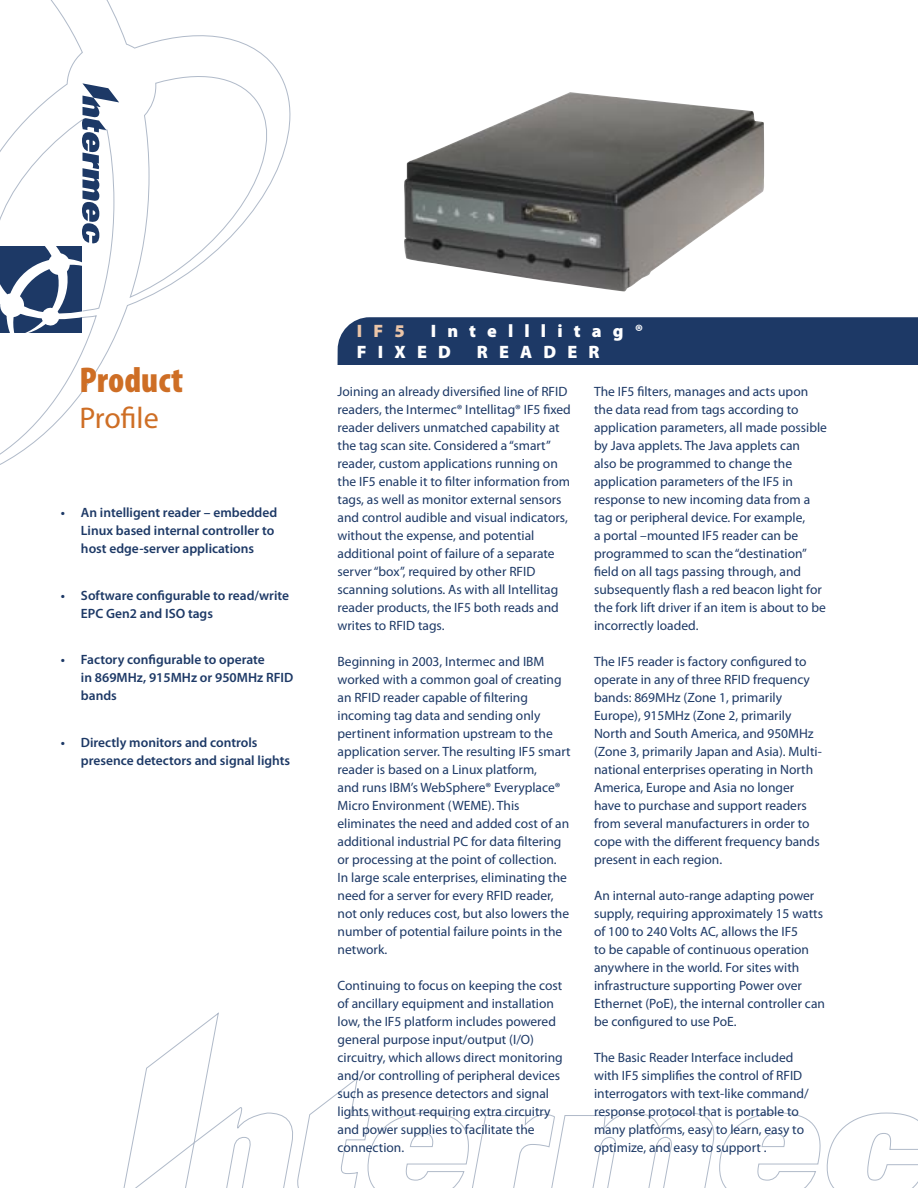
<style>
.page{position:relative;width:918px;height:1188px;background:#fff}
.page>*{position:absolute;margin:0;border:0;box-sizing:border-box;transform-origin:0 0}
.t1{font:900 condensed 36px "Myriad Pro";color:#ce6e25}
.t2{font:30px "Myriad Pro";letter-spacing:-.005em;color:#ce6e25}
.t3{font:900 18px "Myriad Pro";letter-spacing:.62em;color:#fff}
.t4{font:900 18px "Myriad Pro";color:#ebc5a8}
.Profile_body_paragraph{font:13.5px/18px "Myriad Pro";color:#1d3966}
.Profile_bullet_paragraph{font:600 13.5px/18px "Myriad Pro";color:#1d3966}
</style>
<div class="page">
<svg style="left:0;top:0;width:290px;height:465px"></svg>
<svg style="left:0;top:83px;width:119px;height:249px"></svg>
<div style="left:338px;top:317px;width:580px;height:47px;background:#1d3966"></div>
<svg style="left:123px;top:1013px;width:795px;height:175px"></svg>
<img style="left:404px;top:92px;width:361px;height:200px">
<p class="t1" style="left:80px;top:359px;width:105px">Product</p>
<p class="t2" style="left:80px;top:401px;width:81px">Profile</p>
<p class="Profile_bullet_paragraph" style="left:81px;top:504px;width:198px;text-indent:-20px">• An intelligent reader – embedded<br>Linux based internal controller to host edge-server applications</p>
<p class="Profile_bullet_paragraph" style="left:81px;top:586px;width:210px;text-indent:-20px">• Software configurable to read/write<br>EPC Gen2 and ISO tags</p>
<p class="Profile_bullet_paragraph" style="left:81px;top:651px;width:214px;text-indent:-20px">• Factory configurable to operate<br>in 869MHz, 915MHz or 950MHz RFID bands</p>
<p class="Profile_bullet_paragraph" style="left:81px;top:733px;width:211px;text-indent:-20px">• Directly monitors and controls presence detectors and signal lights</p>
<p class="t4" style="left:357px;top:320px;width:49px">IF5</p>
<p class="t3" style="left:431px;top:320px;width:214px">Intelllitag®</p>
<p class="t3" style="left:357px;top:342px;width:96px">FIXED</p>
<p class="t3" style="left:477px;top:342px;width:124px">READER</p>
<p class="Profile_body_paragraph" style="left:338px;top:382px;width:235px">Joining an already diversified line of RFID readers, the Intermec® Intellitag® IF5 fixed reader delivers unmatched capability at the tag scan site. Considered a “smart” reader, custom applications running on the IF5 enable it to filter information from tags, as well as monitor external sensors and control audible and visual indicators, without the expense, and potential additional point of failure of a separate server “box”, required by other RFID scanning solutions. As with all Intellitag reader products, the IF5 both reads and writes to RFID tags.</p>
<p class="Profile_body_paragraph" style="left:338px;top:652px;width:235px">Beginning in 2003, Intermec and IBM worked with a common goal of creating an RFID reader capable of filtering incoming tag data and sending only pertinent information upstream to the application server. The resulting IF5 smart reader is based on a Linux platform,<br>and runs IBM’s WebSphere® Everyplace® Micro Environment (WEME). This eliminates the need and added cost of an additional industrial PC for data filtering or processing at the point of collection.<br>In large scale enterprises, eliminating the need for a server for every RFID reader, not only reduces cost, but also lowers the number of potential failure points in the network.</p>
<p class="Profile_body_paragraph" style="left:338px;top:976px;width:227px">Continuing to focus on keeping the cost of ancillary equipment and installation low, the IF5 platform includes powered general purpose input/output (I/O) circuitry, which allows direct monitoring and/or controlling of peripheral devices such as presence detectors and signal lights without requiring extra circuitry and power supplies to facilitate the connection.</p>
<p class="Profile_body_paragraph" style="left:594px;top:382px;width:234px">The IF5 filters, manages and acts upon the data read from tags according to application parameters, all made possible by Java applets. The Java applets can<br>also be programmed to change the application parameters of the IF5 in response to new incoming data from a tag or peripheral device. For example,<br>a portal –mounted IF5 reader can be programmed to scan the “destination” field on all tags passing through, and subsequently flash a red beacon light for the fork lift driver if an item is about to be incorrectly loaded.</p>
<p class="Profile_body_paragraph" style="left:594px;top:652px;width:229px">The IF5 reader is factory configured to operate in any of three RFID frequency bands: 869MHz (Zone 1, primarily Europe), 915MHz (Zone 2, primarily North and South America, and 950MHz (Zone 3, primarily Japan and Asia). Multi&shy;national enterprises operating in North America, Europe and Asia no longer have to purchase and support readers from several manufacturers in order to cope with the different frequency bands present in each region.</p>
<p class="Profile_body_paragraph" style="left:594px;top:886px;width:232px">An internal auto-range adapting power supply, requiring approximately 15 watts of 100 to 240 Volts AC, allows the IF5<br>to be capable of continuous operation anywhere in the world. For sites with infrastructure supporting Power over Ethernet (PoE), the internal controller can be configured to use PoE.</p>
<p class="Profile_body_paragraph" style="left:594px;top:1048px;width:216px">The Basic Reader Interface included with IF5 simplifies the control of RFID interrogators with text-like command/ response protocol that is portable to many platforms, easy to learn, easy to optimize, and easy to support .</p>
</div>
